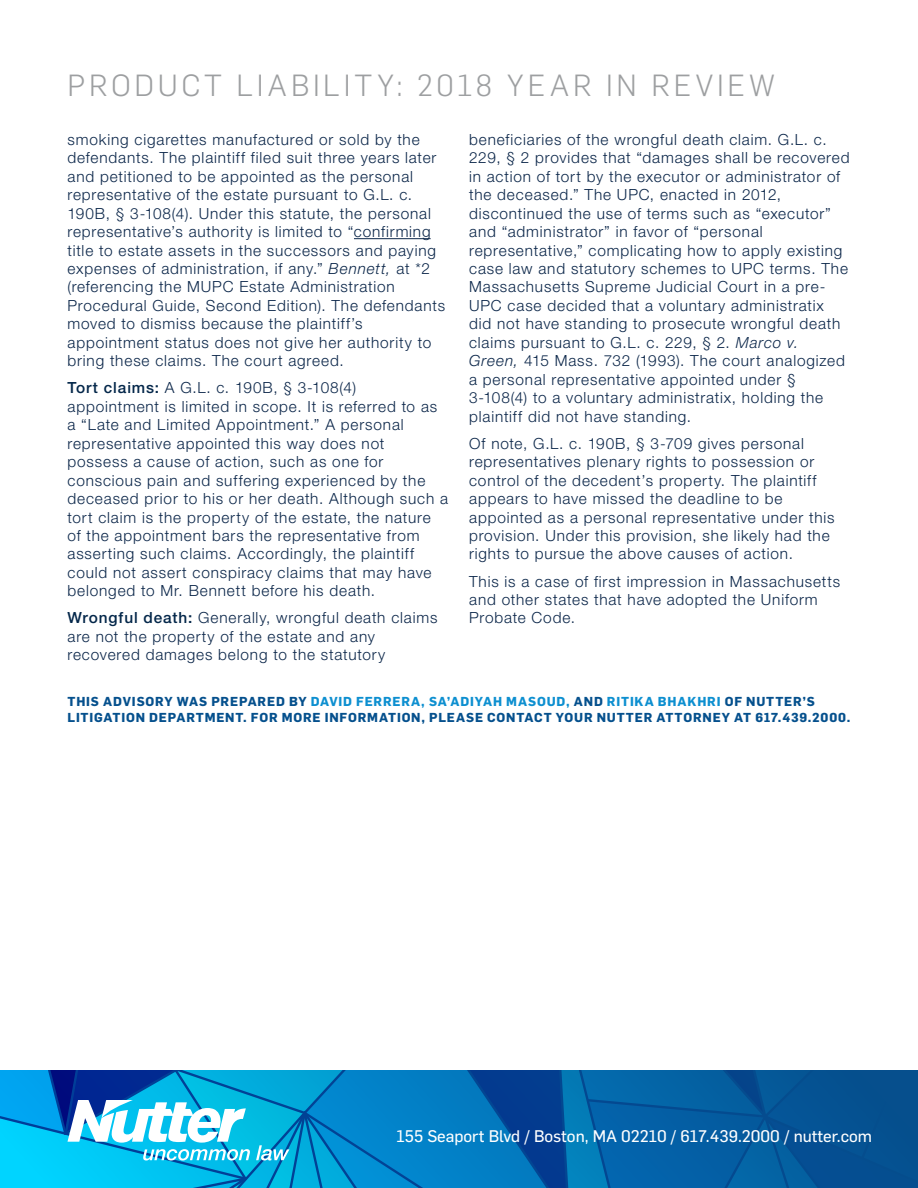
<style>
.page{position:relative;width:918px;height:1188px;background:#fff}
.page>*{position:absolute;margin:0;border:0;box-sizing:border-box;transform-origin:0 0}
.t1{font:300 30px "Flama";letter-spacing:.125em;color:#9d9fa1}
.t2{font:16.5px "Flama Basic";color:#fff}
.Product_Liability{font:300 15.3px/18.5px "Helvetica Neue LT Std";letter-spacing:.055em;color:#0c274a}
.Questions{font:700 12.75px/15.3px "Flama";letter-spacing:.065em;color:#05508d}
.s1{font-style:italic}
.s2{font-weight:500;color:#04274a}
.s3{color:#0d8fd0}
</style>
<div class="page">
<hr style="left:354px;top:238px;width:77px;height:1px;background:#0c274a">
<svg style="left:0;top:1070px;width:918px;height:118px;background:#0e81bf"></svg>
<p class="t1" style="left:68px;top:65px;width:709px">PRODUCT LIABILITY: 2018 YEAR IN REVIEW</p>
<p class="Product_Liability" style="left:68px;top:130px;width:379px">smoking cigarettes manufactured or sold by the defendants. The plaintiff filed suit three years later and petitioned to be appointed as the personal representative of the estate pursuant to G.L. c.<br>190B, § 3-108(4). Under this statute, the personal representative’s authority is limited to “confirming title to estate assets in the successors and paying expenses of administration, if any.” <span class="s1">Bennett,</span> at *2 (referencing the MUPC Estate Administration Procedural Guide, Second Edition). The defendants moved to dismiss because the plaintiff’s appointment status does not give her authority to bring these claims. The court agreed.</p>
<p class="Product_Liability" style="left:68px;top:378px;width:382px"><span class="s2">Tort claims:</span> A G.L. c. 190B, § 3-108(4) appointment is limited in scope. It is referred to as a “Late and Limited Appointment.” A personal representative appointed this way does not possess a cause of action, such as one for conscious pain and suffering experienced by the deceased prior to his or her death. Although such a tort claim is the property of the estate, the nature<br>of the appointment bars the representative from asserting such claims. Accordingly, the plaintiff could not assert conspiracy claims that may have belonged to Mr. Bennett before his death.</p>
<p class="Product_Liability" style="left:68px;top:608px;width:371px"><span class="s2">Wrongful death:</span> Generally, wrongful death claims are not the property of the estate and any recovered damages belong to the statutory</p>
<p class="Product_Liability" style="left:469px;top:130px;width:382px">beneficiaries of the wrongful death claim. G.L. c.<br>229, § 2 provides that “damages shall be recovered in action of tort by the executor or administrator of the deceased.” The UPC, enacted in 2012, discontinued the use of terms such as “executor” and “administrator” in favor of “personal representative,” complicating how to apply existing case law and statutory schemes to UPC terms. The Massachusetts Supreme Judicial Court in a pre-UPC case decided that a voluntary administratix did not have standing to prosecute wrongful death claims pursuant to G.L. c. 229, § 2. <span class="s1">Marco v.<br>Green,</span> 415 Mass. 732 (1993). The court analogized a personal representative appointed under § 3-108(4) to a voluntary administratix, holding the plaintiff did not have standing.</p>
<p class="Product_Liability" style="left:469px;top:434px;width:367px">Of note, G.L. c. 190B, § 3-709 gives personal representatives plenary rights to possession or control of the decedent’s property. The plaintiff appears to have missed the deadline to be appointed as a personal representative under this provision. Under this provision, she likely had the rights to pursue the above causes of action.</p>
<p class="Product_Liability" style="left:469px;top:572px;width:372px">This is a case of first impression in Massachusetts and other states that have adopted the Uniform<br>Probate Code.</p>
<p class="Questions" style="left:68px;top:693px;width:784px">THIS ADVISORY WAS PREPARED BY <span class="s3">DAVID FERRERA, SA’ADIYAH MASOUD,</span> AND <span class="s3">RITIKA BHAKHRI</span> OF NUTTER’S<br>LITIGATION DEPARTMENT. FOR MORE INFORMATION, PLEASE CONTACT YOUR NUTTER ATTORNEY AT 617.439.2000.</p>
<p class="t2" style="left:397px;top:1125px;width:477px">155 Seaport Blvd / Boston, MA 02210 / 617.439.2000 / nutter.com</p>
</div>
